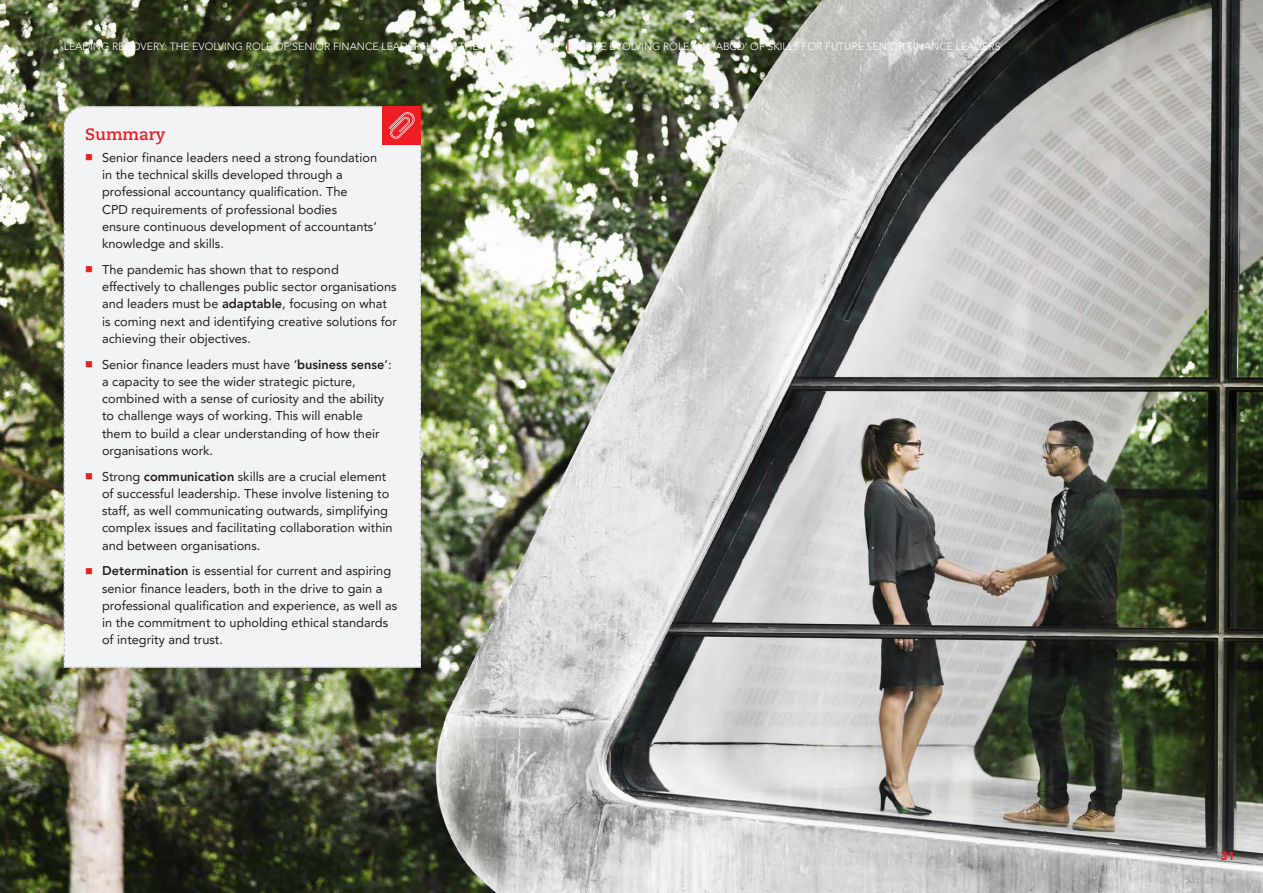
<style>
.page{position:relative;width:1263px;height:893px;background:#fff}
.page>*{position:absolute;margin:0;border:0;box-sizing:border-box;transform-origin:0 0}
.t1{font:700 16.5px "Caecilia";color:#ee1d23}
.t2{font:12.75px/17.2px "Avenir LT Pro";color:#231f20}
.t3{font:900 12px "Avenir LT Pro";color:#ee1d23}
.t4{font:300 10.5px "Avenir LT Pro";color:#fff}
.s1{font-weight:800;color:#ee1d23}
.s2{color:#ee1d23}
.s3{font-weight:800}
</style>
<div class="page">
<img style="left:0;top:0;width:1263px;height:893px">
<div style="left:63px;top:106px;width:358px;height:562px;background:#f2f3f4"></div>
<p class="t4" style="left:64px;top:41px;width:938px">LEADING RECOVERY: THE EVOLVING ROLE OF SENIOR FINANCE LEADERSHIP IN THE PUBLIC SECTOR <span class="s1">|</span> 4. THE EVOLVING ROLE: AN ‘ABCD’ OF SKILLS FOR FUTURE SENIOR FINANCE LEADERS</p>
<p class="t1" style="left:85px;top:125px;width:82px">Summary</p>
<p class="t2" style="left:102px;top:149px;width:277px;text-indent:-17px"><span class="s2">■</span> Senior finance leaders need a strong foundation in the technical skills developed through a professional accountancy qualification. The<br>CPD requirements of professional bodies ensure continuous development of accountants’ knowledge and skills.</p>
<p class="t2" style="left:102px;top:261px;width:296px;text-indent:-17px"><span class="s2">■</span> The pandemic has shown that to respond effectively to challenges public sector organisations and leaders must be <span class="s3">adaptable</span>, focusing on what is coming next and identifying creative solutions for achieving their objectives.</p>
<p class="t2" style="left:102px;top:355px;width:291px;text-indent:-17px"><span class="s2">■</span> Senior finance leaders must have ‘<span class="s3">business sense</span>’: a capacity to see the wider strategic picture, combined with a sense of curiosity and the ability to challenge ways of working. This will enable them to build a clear understanding of how their organisations work.</p>
<p class="t2" style="left:102px;top:467px;width:292px;text-indent:-17px"><span class="s2">■</span> Strong <span class="s3">communication</span> skills are a crucial element of successful leadership. These involve listening to staff, as well communicating outwards, simplifying complex issues and facilitating collaboration within and between organisations.</p>
<p class="t2" style="left:102px;top:562px;width:297px;text-indent:-17px"><span class="s2">■</span> <span class="s3">Determination</span> is essential for current and aspiring senior finance leaders, both in the drive to gain a professional qualification and experience, as well as in the commitment to upholding ethical standards of integrity and trust.</p>
<p class="t3" style="left:1220px;top:848px;width:16px">31</p>
</div>
